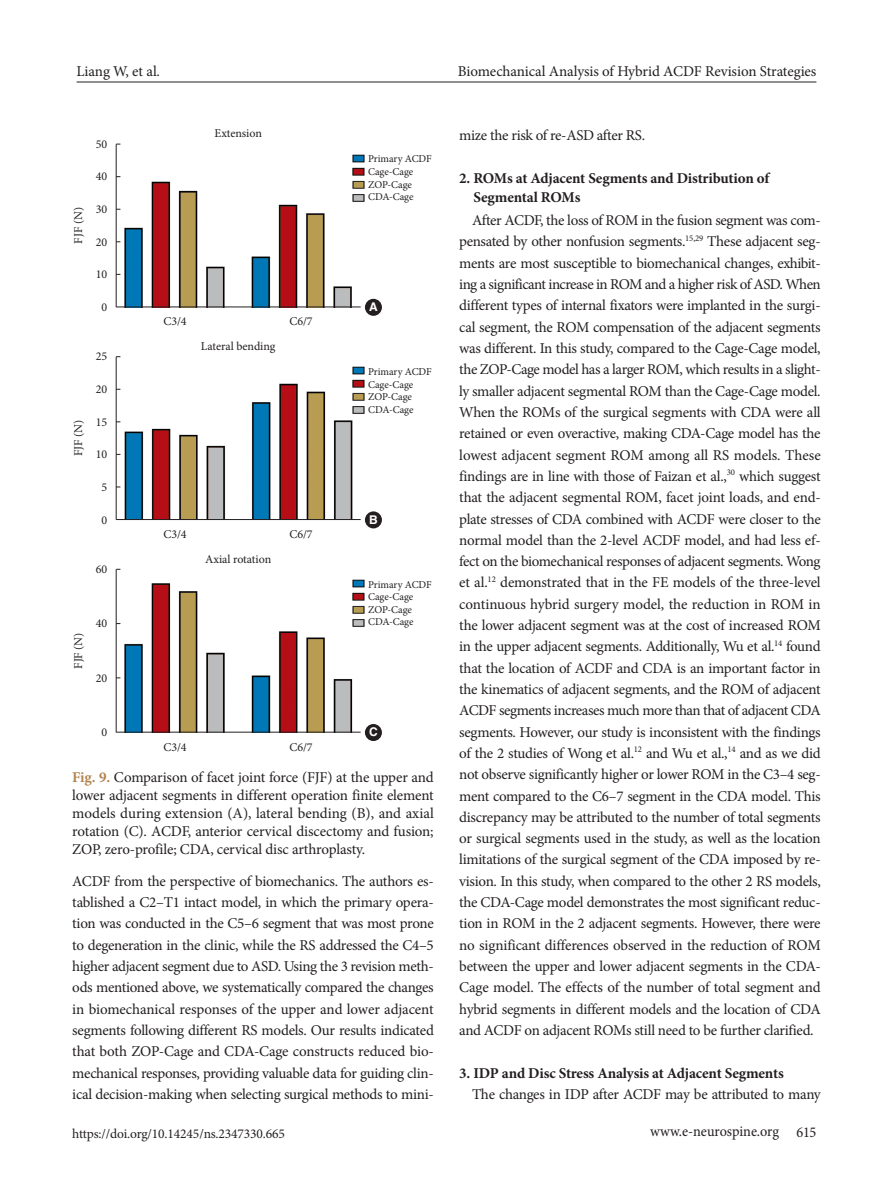
<style>
.page{position:relative;width:893px;height:1191px;background:#fff}
.page>*{position:absolute;margin:0;border:0;box-sizing:border-box;transform-origin:0 0}
.본문{font:15px/21.3px "Minion Pro";letter-spacing:-.02em;color:#231f20;text-align:justify}
.표그림캡션{font:15px/18px "Minion Pro";letter-spacing:-.01em;color:#231f20;text-align:justify}
.중제목{font:700 15px/19.2px "Minion Pro";letter-spacing:-.01em;color:#231f20}
.본문-2{font:15px "Minion Pro";letter-spacing:-.02em;color:#231f20;scale:.95 1}
.t1{font:13.5px "Minion Pro";letter-spacing:-.01em;color:#231f20}
.그림_지문_8pt{font:12px "Minion Pro";letter-spacing:-.005em;color:#231f20}
.t2{font:700 12px "Helvetica LT Std";color:#fff}
.그림_지문_8pt-2{font:10.5px "Minion Pro";letter-spacing:-.01em;color:#231f20}
.s1{font-weight:700;color:#b28450}
</style>
<div class="page">
<hr style="left:77px;top:82px;width:739px;height:1px;background:#231f20">
<img style="left:117px;top:144px;width:235px;height:162px">
<div style="left:365px;top:299px;width:17px;height:17px;background:#231f20;border-radius:50%"></div>
<hr style="left:116px;top:144px;width:1px;height:163px;background:#231f20">
<hr style="left:116px;top:306px;width:245px;height:1px;background:#231f20">
<img style="left:352px;top:154px;width:13px;height:48px">
<img style="left:117px;top:356px;width:236px;height:163px">
<div style="left:365px;top:511px;width:17px;height:17px;background:#231f20;border-radius:50%"></div>
<hr style="left:116px;top:357px;width:1px;height:163px;background:#231f20">
<hr style="left:116px;top:519px;width:245px;height:1px;background:#231f20">
<img style="left:352px;top:365px;width:13px;height:52px">
<img style="left:117px;top:569px;width:244px;height:163px">
<div style="left:365px;top:724px;width:17px;height:17px;background:#231f20;border-radius:50%"></div>
<hr style="left:116px;top:569px;width:1px;height:163px;background:#231f20">
<hr style="left:116px;top:732px;width:245px;height:1px;background:#231f20">
<img style="left:352px;top:577px;width:13px;height:52px">
<p class="본문" style="left:77px;top:61px;width:85px">Liang W, et al.</p>
<p class="본문" style="left:458px;top:61px;width:360px">Biomechanical Analysis of Hybrid ACDF Revision Strategies</p>
<p class="그림_지문_8pt" style="left:70px;top:243px;width:38px;rotate:-90deg">FJF (N)</p>
<p class="그림_지문_8pt" style="left:96px;top:136px;width:13px">50</p>
<p class="그림_지문_8pt" style="left:96px;top:168px;width:13px">40</p>
<p class="그림_지문_8pt" style="left:96px;top:201px;width:13px">30</p>
<p class="그림_지문_8pt" style="left:96px;top:234px;width:13px">20</p>
<p class="그림_지문_8pt" style="left:96px;top:266px;width:13px">10</p>
<p class="그림_지문_8pt" style="left:101px;top:299px;width:7px">0</p>
<p class="그림_지문_8pt" style="left:70px;top:456px;width:38px;rotate:-90deg">FJF (N)</p>
<p class="그림_지문_8pt" style="left:96px;top:348px;width:13px">25</p>
<p class="그림_지문_8pt" style="left:96px;top:381px;width:13px">20</p>
<p class="그림_지문_8pt" style="left:96px;top:414px;width:13px">15</p>
<p class="그림_지문_8pt" style="left:96px;top:446px;width:13px">10</p>
<p class="그림_지문_8pt" style="left:101px;top:479px;width:7px">5</p>
<p class="그림_지문_8pt" style="left:101px;top:511px;width:7px">0</p>
<p class="그림_지문_8pt" style="left:96px;top:561px;width:13px">60</p>
<p class="그림_지문_8pt" style="left:70px;top:669px;width:38px;rotate:-90deg">FJF (N)</p>
<p class="그림_지문_8pt" style="left:96px;top:615px;width:13px">40</p>
<p class="그림_지문_8pt" style="left:96px;top:670px;width:13px">20</p>
<p class="그림_지문_8pt" style="left:101px;top:724px;width:7px">0</p>
<p class="그림_지문_8pt" style="left:215px;top:126px;width:49px">Extension</p>
<p class="그림_지문_8pt" style="left:163px;top:313px;width:25px">C3/4</p>
<p class="그림_지문_8pt" style="left:289px;top:313px;width:25px">C6/7</p>
<p class="그림_지문_8pt" style="left:201px;top:338px;width:76px">Lateral bending</p>
<p class="그림_지문_8pt" style="left:163px;top:526px;width:25px">C3/4</p>
<p class="그림_지문_8pt" style="left:289px;top:526px;width:25px">C6/7</p>
<p class="그림_지문_8pt" style="left:205px;top:551px;width:68px">Axial rotation</p>
<p class="그림_지문_8pt" style="left:163px;top:738px;width:25px">C3/4</p>
<p class="그림_지문_8pt" style="left:289px;top:738px;width:25px">C6/7</p>
<p class="그림_지문_8pt-2" style="left:368px;top:152px;width:65px">Primary ACDF</p>
<p class="그림_지문_8pt-2" style="left:368px;top:164px;width:47px">Cage-Cage</p>
<p class="그림_지문_8pt-2" style="left:368px;top:177px;width:45px">ZOP-Cage</p>
<p class="그림_지문_8pt-2" style="left:368px;top:190px;width:47px">CDA-Cage</p>
<p class="t2" style="left:369px;top:300px;width:10px">A</p>
<p class="그림_지문_8pt-2" style="left:368px;top:364px;width:65px">Primary ACDF</p>
<p class="그림_지문_8pt-2" style="left:368px;top:377px;width:47px">Cage-Cage</p>
<p class="그림_지문_8pt-2" style="left:368px;top:390px;width:45px">ZOP-Cage</p>
<p class="그림_지문_8pt-2" style="left:368px;top:402px;width:47px">CDA-Cage</p>
<p class="t2" style="left:369px;top:512px;width:10px">B</p>
<p class="그림_지문_8pt-2" style="left:368px;top:577px;width:65px">Primary ACDF</p>
<p class="그림_지문_8pt-2" style="left:368px;top:590px;width:47px">Cage-Cage</p>
<p class="그림_지문_8pt-2" style="left:368px;top:602px;width:45px">ZOP-Cage</p>
<p class="그림_지문_8pt-2" style="left:368px;top:615px;width:47px">CDA-Cage</p>
<p class="t2" style="left:369px;top:725px;width:10px">C</p>
<p class="표그림캡션" style="left:72px;top:768px;width:363px"><span class="s1">Fig. 9.</span> Comparison of facet joint force (FJF) at the upper and lower adjacent segments in different operation finite element models during extension (A), lateral bending (B), and axial rotation (C). ACDF, anterior cervical discectomy and fusion; ZOP, zero-profile; CDA, cervical disc arthroplasty.</p>
<p class="본문" style="left:72px;top:870px;width:363px">ACDF from the perspective of biomechanics. The authors es&shy;tablished a C2–T1 intact model, in which the primary opera&shy;tion was conducted in the C5–6 segment that was most prone to degeneration in the clinic, while the RS addressed the C4–5 higher adjacent segment due to ASD. Using the 3 revision meth&shy;ods mentioned above, we systematically compared the changes in biomechanical responses of the upper and lower adjacent segments following different RS models. Our results indicated that both ZOP-Cage and CDA-Cage constructs reduced bio&shy;mechanical responses, providing valuable data for guiding clin&shy;ical decision-making when selecting surgical methods to mini-</p>
<p class="본문" style="left:459px;top:125px;width:187px">mize the risk of re-ASD after RS.</p>
<p class="중제목" style="left:473px;top:168px;width:297px;text-indent:-14px">2. ROMs at Adjacent Segments and Distribution of<br>Segmental ROMs</p>
<p class="본문" style="left:459px;top:210px;width:363px;text-indent:13px">After ACDF, the loss of ROM in the fusion segment was com&shy;pensated by other nonfusion segments.<sup>15,29</sup> These adjacent seg&shy;ments are most susceptible to biomechanical changes, exhibit&shy;ing a significant increase in ROM and a higher risk of ASD. When different types of internal fixators were implanted in the surgi&shy;cal segment, the ROM compensation of the adjacent segments was different. In this study, compared to the Cage-Cage model, the ZOP-Cage model has a larger ROM, which results in a slight&shy;ly smaller adjacent segmental ROM than the Cage-Cage model.<br>When the ROMs of the surgical segments with CDA were all retained or even overactive, making CDA-Cage model has the lowest adjacent segment ROM among all RS models. These findings are in line with those of Faizan et al.,<sup>30</sup> which suggest that the adjacent segmental ROM, facet joint loads, and end&shy;plate stresses of CDA combined with ACDF were closer to the normal model than the 2-level ACDF model, and had less ef&shy;fect on the biomechanical responses of adjacent segments. Wong et al.<sup>12</sup> demonstrated that in the FE models of the three-level continuous hybrid surgery model, the reduction in ROM in the lower adjacent segment was at the cost of increased ROM in the upper adjacent segments. Additionally, Wu et al.<sup>14</sup> found that the location of ACDF and CDA is an important factor in the kinematics of adjacent segments, and the ROM of adjacent ACDF segments increases much more than that of adjacent CDA segments. However, our study is inconsistent with the findings of the 2 studies of Wong et al.<sup>12</sup> and Wu et al.,<sup>14</sup> and as we did not observe significantly higher or lower ROM in the C3–4 seg&shy;ment compared to the C6–7 segment in the CDA model. This discrepancy may be attributed to the number of total segments or surgical segments used in the study, as well as the location limitations of the surgical segment of the CDA imposed by re&shy;vision. In this study, when compared to the other 2 RS models, the CDA-Cage model demonstrates the most significant reduc&shy;tion in ROM in the 2 adjacent segments. However, there were no significant differences observed in the reduction of ROM between the upper and lower adjacent segments in the CDA-Cage model. The effects of the number of total segment and hybrid segments in different models and the location of CDA and ACDF on adjacent ROMs still need to be further clarified.</p>
<p class="중제목" style="left:459px;top:1063px;width:326px">3. IDP and Disc Stress Analysis at Adjacent Segments</p>
<p class="본문" style="left:472px;top:1083px;width:350px">The changes in IDP after ACDF may be attributed to many</p>
<p class="t1" style="left:72px;top:1124px;width:214px">https://doi.org/10.14245/ns.2347330.665</p>
<p class="본문-2" style="left:650px;top:1121px;width:176px">www.e-neurospine.org 615</p>
</div>
